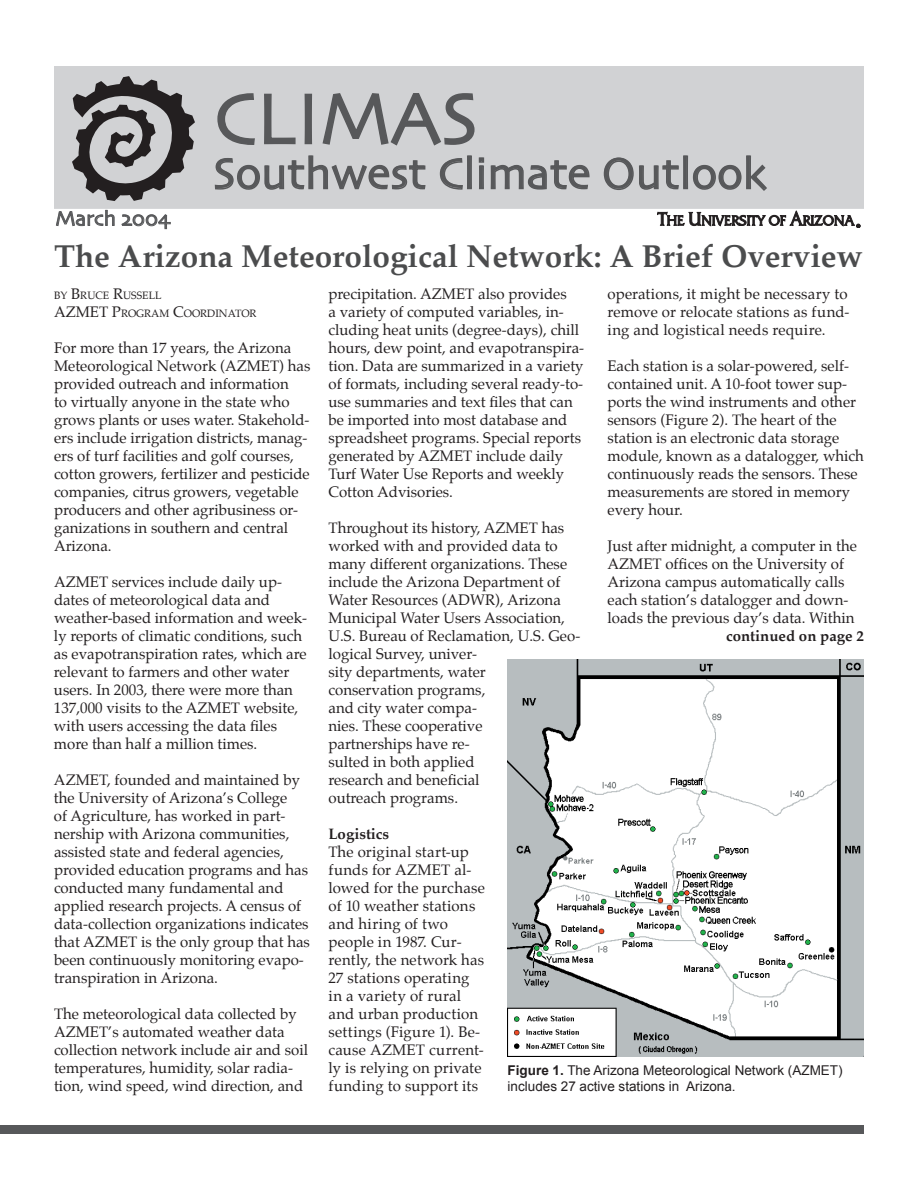
<style>
.page{position:relative;width:918px;height:1188px;background:#fff}
.page>*{position:absolute;margin:0;border:0;box-sizing:border-box;transform-origin:0 0}
.t1{font:75px "Skia";color:#57585a}
.t2{font:45px "Skia";color:#57585a}
.t3{font:700 31.5px "Palatino";color:#4b4c4d}
.t4{font:21px "Skia";color:#57585a}
.t5{font:15px/18px "Palatino";color:#231f20}
.t6{font:700 15px "Palatino";color:#231f20}
.t7{font:13.5px/16.2px "Arial";color:#231f20}
.t8{font:10.5px/18px "Palatino";color:#231f20}
.s1{font-size:15px}
.s2{font-weight:700}
</style>
<div class="page">
<div style="left:0;top:1125px;width:864px;height:9px;background:#57585a"></div>
<div style="left:55px;top:67px;width:808px;height:141px;background:#d1d2d4"></div>
<div style="left:54px;top:66px;width:810px;height:143px;border:2px solid #d1d2d4"></div>
<svg style="left:217px;top:93px;width:38px;height:52px"></svg>
<svg style="left:264px;top:93px;width:32px;height:52px"></svg>
<svg style="left:304px;top:93px;width:9px;height:52px"></svg>
<svg style="left:322px;top:93px;width:153px;height:53px"></svg>
<svg style="left:214px;top:155px;width:212px;height:35px"></svg>
<svg style="left:439px;top:155px;width:151px;height:35px"></svg>
<svg style="left:603px;top:155px;width:164px;height:36px"></svg>
<svg style="left:56px;top:76px;width:139px;height:154px"></svg>
<svg style="left:657px;top:211px;width:203px;height:17px"></svg>
<img style="left:507px;top:660px;width:357px;height:397px">
<h3 class="t4" style="left:56px;top:206px;width:116px">March 2004</h3>
<h1 class="t1" style="left:213px;top:74px;width:267px">CLIMAS</h1>
<h2 class="t2" style="left:213px;top:147px;width:555px">Southwest Climate Outlook</h2>
<h3 class="t3" style="left:54px;top:237px;width:810px">The Arizona Meteorological Network: A Brief Overview</h3>
<p class="t8" style="left:54px;top:287px;width:204px">BY <span class="s1">B</span>RUCE <span class="s1">R</span>USSELL<br><span class="s1">AZMET P</span>ROGRAM <span class="s1">C</span>OORDINATOR</p>
<p class="t5" style="left:54px;top:340px;width:258px">For more than 17 years, the Arizona Meteorological Network (AZMET) has provided outreach and information<br>to virtually anyone in the state who grows plants or uses water. Stakehold&shy;ers include irrigation districts, manag&shy;ers of turf facilities and golf courses, cotton growers, fertilizer and pesticide companies, citrus growers, vegetable producers and other agribusiness or&shy;ganizations in southern and central Arizona.</p>
<p class="t5" style="left:54px;top:574px;width:255px">AZMET services include daily up&shy;dates of meteorological data and weather-based information and week&shy;ly reports of climatic conditions, such as evapotranspiration rates, which are relevant to farmers and other water users. In 2003, there were more than 137,000 visits to the AZMET website, with users accessing the data files more than half a million times.</p>
<p class="t5" style="left:54px;top:772px;width:257px">AZMET, founded and maintained by the University of Arizona’s College<br>of Agriculture, has worked in part&shy;nership with Arizona communities, assisted state and federal agencies, provided education programs and has conducted many fundamental and applied research projects. A census of data-collection organizations indicates that AZMET is the only group that has been continuously monitoring evapo&shy;transpiration in Arizona.</p>
<p class="t5" style="left:54px;top:1006px;width:256px">The meteorological data collected by AZMET’s automated weather data collection network include air and soil temperatures, humidity, solar radia&shy;tion, wind speed, wind direction, and</p>
<p class="t5" style="left:607px;top:286px;width:243px;text-align:justify">operations, it might be necessary to remove or relocate stations as fund&shy;ing and logistical needs require.</p>
<p class="t5" style="left:607px;top:358px;width:258px">Each station is a solar-powered, self&shy;contained unit. A 10-foot tower sup&shy;ports the wind instruments and other sensors (Figure 2). The heart of the station is an electronic data storage module, known as a datalogger, which continuously reads the sensors. These measurements are stored in memory every hour.</p>
<p class="t5" style="left:608px;top:538px;width:251px">Just after midnight, a computer in the AZMET offices on the University of Arizona campus automatically calls each station’s datalogger and down&shy;loads the previous day’s data. Within</p>
<p class="t5" style="left:328px;top:286px;width:257px">precipitation. AZMET also provides<br>a variety of computed variables, in&shy;cluding heat units (degree-days), chill hours, dew point, and evapotranspira&shy;tion. Data are summarized in a variety of formats, including several ready-to&shy;use summaries and text files that can be imported into most database and spreadsheet programs. Special reports generated by AZMET include daily Turf Water Use Reports and weekly Cotton Advisories.</p>
<p class="t5" style="left:328px;top:520px;width:253px">Throughout its history, AZMET has worked with and provided data to many different organizations. These include the Arizona Department of<br>Water Resources (ADWR), Arizona<br>Municipal Water Users Association,<br>U.S. Bureau of Reclamation, U.S. Geo&shy;logical Survey, univer-<br>sity departments, water<br>conservation programs,<br>and city water compa-<br>nies. These cooperative<br>partnerships have re-<br>sulted in both applied<br>research and beneficial<br>outreach programs.</p>
<p class="t6" style="left:328px;top:824px;width:62px">Logistics</p>
<p class="t5" style="left:328px;top:844px;width:158px">The original start-up funds for AZMET al&shy;lowed for the purchase of 10 weather stations and hiring of two people in 1987. Cur&shy;rently, the network has<br>27 stations operating in a variety of rural and urban production settings (Figure 1). Be&shy;cause AZMET current&shy;ly is relying on private funding to support its</p>
<p class="t6" style="left:726px;top:626px;width:139px">continued on page 2</p>
<p class="t7" style="left:508px;top:1062px;width:337px"><span class="s2">Figure 1.</span> The Arizona Meteorological Network (AZMET) includes 27 active stations in Arizona.</p>
</div>
